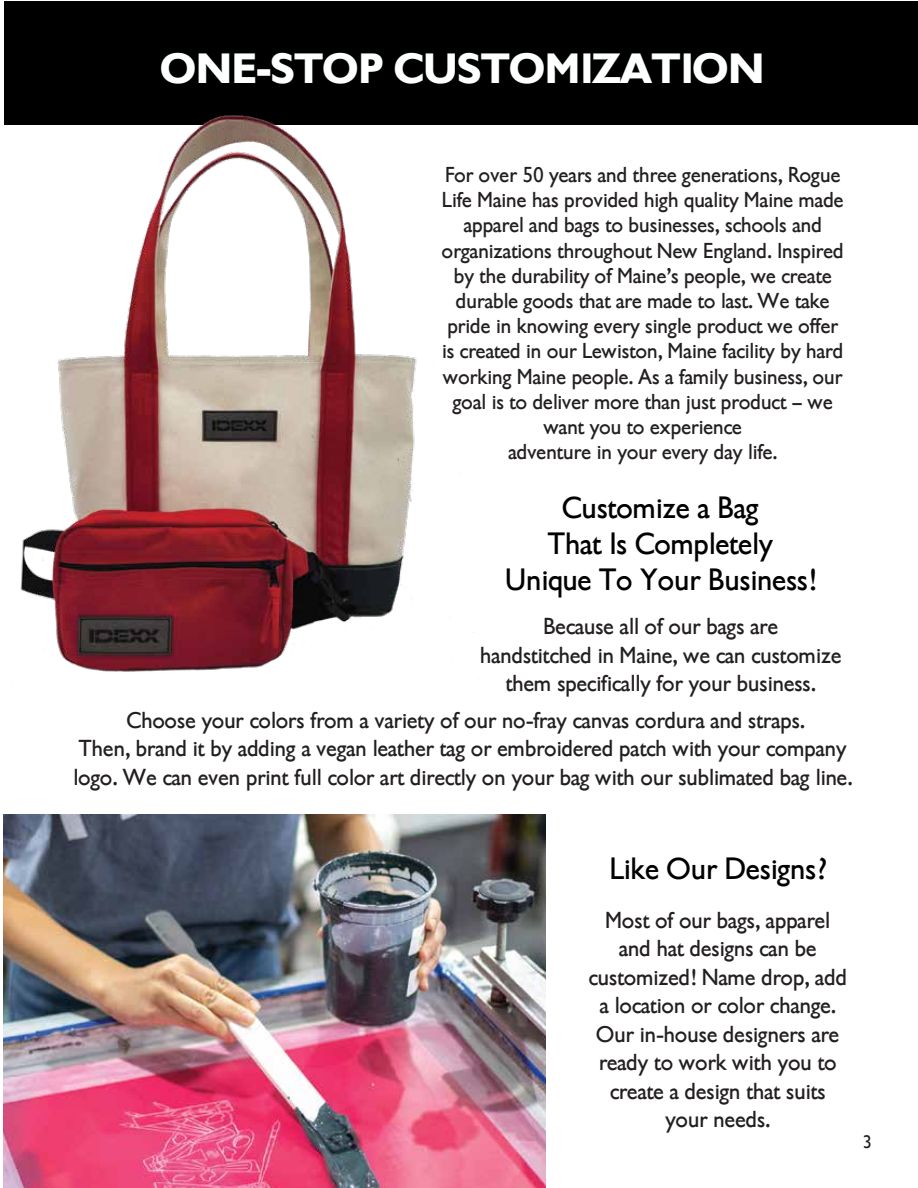
<style>
.page{position:relative;width:918px;height:1188px;background:#fff}
.page>*{position:absolute;margin:0;border:0;box-sizing:border-box;transform-origin:0 0}
.t1{font:700 42px "Gibson";color:#feffff}
.t2{font:30px/36px "Gibson";color:#000;text-align:center}
.t3{font:22.5px/28.5px "Gibson";color:#231f20;text-align:center}
.t4{font:21px/25.2px "Gibson";color:#231f20;text-align:center}
.t5{font:18px "Gibson";color:#231f20}
</style>
<div class="page">
<div style="left:4px;top:1px;width:914px;height:124px;background:#000"></div>
<img style="left:20px;top:115px;width:455px;height:557px">
<img style="left:4px;top:815px;width:542px;height:373px">
<h1 class="t1" style="left:162px;top:44px;width:605px">ONE-STOP CUSTOMIZATION</h1>
<p class="t4" style="left:442px;top:162px;width:403px">For over 50 years and three generations, Rogue Life Maine has provided high quality Maine made apparel and bags to businesses, schools and organizations throughout New England. Inspired by the durability of Maine’s people, we create durable goods that are made to last. We take pride in knowing every single product we offer is created in our Lewiston, Maine facility by hard working Maine people. As a family business, our goal is to deliver more than just product – we want you to experience<br>adventure in your every day life.</p>
<h2 class="t2" style="left:506px;top:490px;width:312px">Customize a Bag<br>That Is Completely<br>Unique To Your Business!</h2>
<p class="t3" style="left:480px;top:612px;width:363px">Because all of our bags are<br>handstitched in Maine, we can customize them specifically for your business.</p>
<p class="t3" style="left:74px;top:706px;width:780px">Choose your colors from a variety of our no-fray canvas cordura and straps.<br>Then, brand it by adding a vegan leather tag or embroidered patch with your company logo. We can even print full color art directly on your bag with our sublimated bag line.</p>
<h2 class="t2" style="left:610px;top:851px;width:218px">Like Our Designs?</h2>
<p class="t3" style="left:589px;top:906px;width:260px">Most of our bags, apparel and hat designs can be customized! Name drop, add a location or color change.<br>Our in-house designers are ready to work with you to create a design that suits your needs.</p>
<p class="t5" style="left:863px;top:1131px;width:11px">3</p>
</div>
